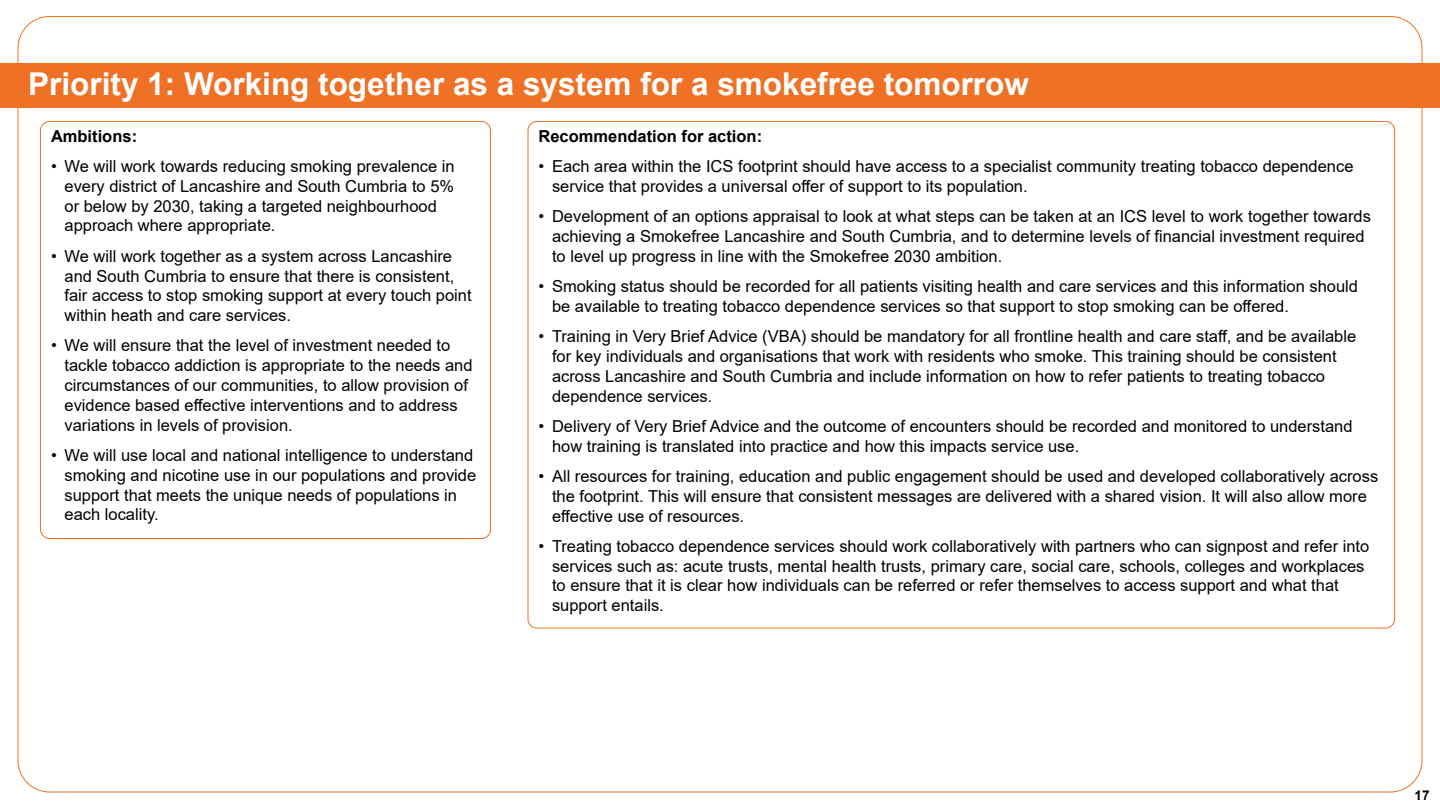
<style>
.page{position:relative;width:1440px;height:810px;background:#fff}
.page>*{position:absolute;margin:0;border:0;box-sizing:border-box;transform-origin:0 0}
.t1{font:700 31.5px "Arial";color:#fff}
.t2{font:16.5px/19.8px "Arial";color:#000}
.t3{font:700 16.5px "Arial";color:#000}
.t4{font:700 13.5px "Arial";color:#000}
</style>
<div class="page">
<div style="left:0;top:63px;width:1440px;height:45px;background:#ee7125"></div>
<h1 class="t1" style="left:28px;top:62px;width:1002px">Priority 1: Working together as a system for a smokefree tomorrow</h1>
<p class="t3" style="left:51px;top:124px;width:88px">Ambitions:</p>
<p class="t2" style="left:64px;top:156px;width:392px;text-indent:-14px">• We will work towards reducing smoking prevalence in every district of Lancashire and South Cumbria to 5% or below by 2030, taking a targeted neighbourhood approach where appropriate.</p>
<p class="t2" style="left:64px;top:246px;width:409px;text-indent:-14px">• We will work together as a system across Lancashire and South Cumbria to ensure that there is consistent, fair access to stop smoking support at every touch point within heath and care services.</p>
<p class="t2" style="left:64px;top:336px;width:410px;text-indent:-14px">• We will ensure that the level of investment needed to tackle tobacco addiction is appropriate to the needs and circumstances of our communities, to allow provision of evidence based effective interventions and to address variations in levels of provision.</p>
<p class="t2" style="left:64px;top:445px;width:413px;text-indent:-14px">• We will use local and national intelligence to understand smoking and nicotine use in our populations and provide support that meets the unique needs of populations in each locality.</p>
<p class="t3" style="left:539px;top:124px;width:225px">Recommendation for action:</p>
<p class="t2" style="left:552px;top:156px;width:803px;text-indent:-14px">• Each area within the ICS footprint should have access to a specialist community treating tobacco dependence service that provides a universal offer of support to its population.</p>
<p class="t2" style="left:552px;top:206px;width:820px;text-indent:-14px">• Development of an options appraisal to look at what steps can be taken at an ICS level to work together towards achieving a Smokefree Lancashire and South Cumbria, and to determine levels of financial investment required to level up progress in line with the Smokefree 2030 ambition.</p>
<p class="t2" style="left:552px;top:276px;width:808px;text-indent:-14px">• Smoking status should be recorded for all patients visiting health and care services and this information should be available to treating tobacco dependence services so that support to stop smoking can be offered.</p>
<p class="t2" style="left:552px;top:326px;width:806px;text-indent:-14px">• Training in Very Brief Advice (VBA) should be mandatory for all frontline health and care staff, and be available for key individuals and organisations that work with residents who smoke. This training should be consistent across Lancashire and South Cumbria and include information on how to refer patients to treating tobacco dependence services.</p>
<p class="t2" style="left:552px;top:416px;width:802px;text-indent:-14px">• Delivery of Very Brief Advice and the outcome of encounters should be recorded and monitored to understand how training is translated into practice and how this impacts service use.</p>
<p class="t2" style="left:552px;top:466px;width:828px;text-indent:-14px">• All resources for training, education and public engagement should be used and developed collaboratively across the footprint. This will ensure that consistent messages are delivered with a shared vision. It will also allow more effective use of resources.</p>
<p class="t2" style="left:552px;top:536px;width:819px;text-indent:-14px">• Treating tobacco dependence services should work collaboratively with partners who can signpost and refer into services such as: acute trusts, mental health trusts, primary care, social care, schools, colleges and workplaces to ensure that it is clear how individuals can be referred or refer themselves to access support and what that support entails.</p>
<p class="t4" style="left:1414px;top:785px;width:17px">17</p>
</div>
